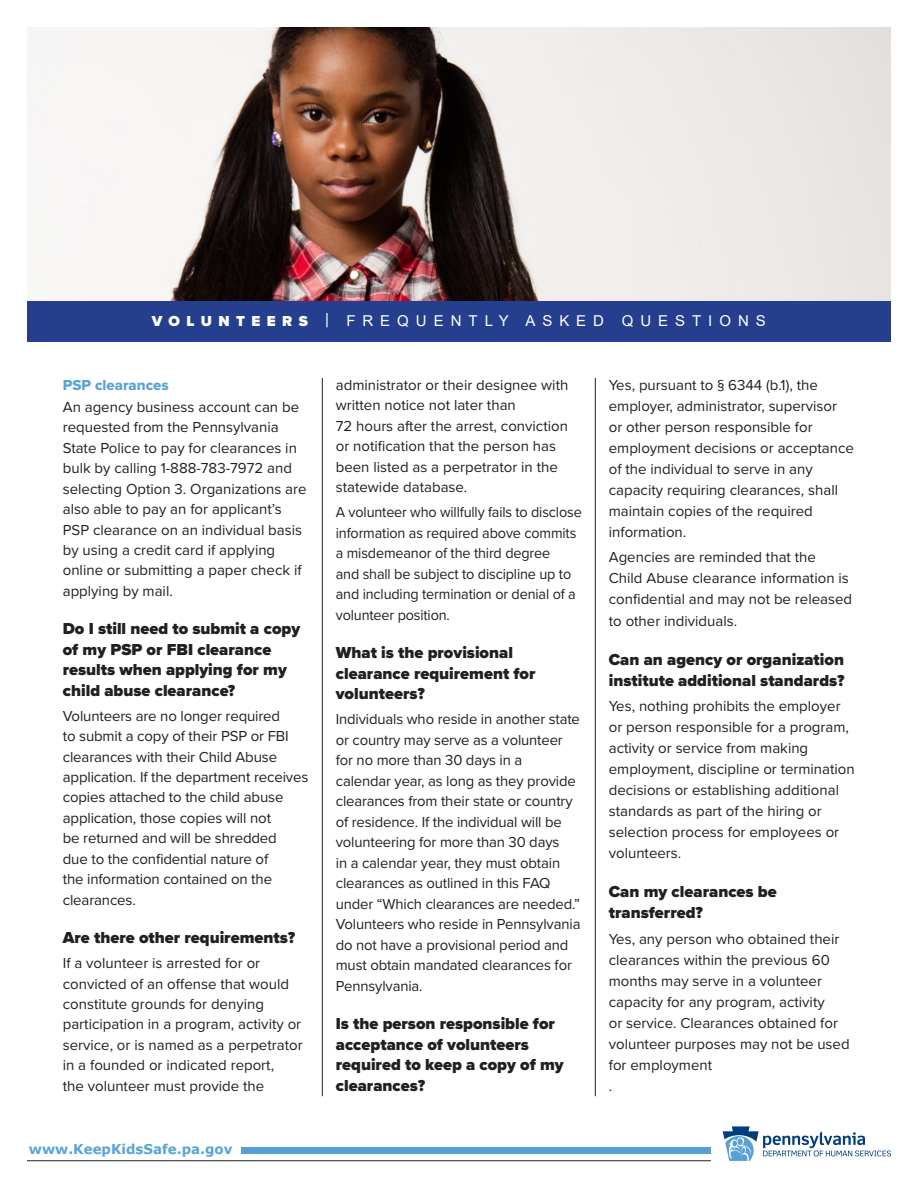
<style>
.page{position:relative;width:918px;height:1188px;background:#fff}
.page>*{position:absolute;margin:0;border:0;box-sizing:border-box;transform-origin:0 0}
.t1{font:900 16.5px/20.5px "Proxima Nova";color:#231f20}
.t2{font:15px/20.4px "Proxima Nova";color:#231f20}
.t3{font:15px/20.5px "Proxima Nova";color:#231f20;scale:.96 1}
.t4{font:15px "Arial";letter-spacing:.465em;color:#fff}
.t5{font:15px "Proxima Nova Extrabld";color:#58a5d5}
.t6{font:700 13.5px "Verdana";color:#58a5d5}
.s1{font-family:"Proxima Nova";font-weight:900}
</style>
<div class="page">
<img style="left:27px;top:27px;width:864px;height:274px">
<div style="left:27px;top:301px;width:864px;height:41px;background:#253f8e"></div>
<div style="left:241px;top:1148px;width:470px;height:6px;background:#56a0d5"></div>
<hr style="left:27px;top:1160px;width:684px;height:1px;background:#231f20">
<svg style="left:723px;top:1126px;width:168px;height:35px"></svg>
<div style="left:737px;top:1138px;width:6px;height:7px;background:#56a0d5;border-radius:50%"></div>
<hr style="left:322px;top:378px;width:1px;height:718px;background:#231f20">
<hr style="left:595px;top:378px;width:1px;height:718px;background:#231f20">
<p class="t4" style="left:152px;top:310px;width:616px"><span class="s1">VOLUNTEERS</span> | FREQUENTLY ASKED QUESTIONS</p>
<p class="t5" style="left:63px;top:374px;width:107px">PSP clearances</p>
<p class="t2" style="left:63px;top:396px;width:245px">An agency business account can be requested from the Pennsylvania State Police to pay for clearances in bulk by calling 1-888-783-7972 and selecting Option 3. Organizations are also able to pay an for applicant’s PSP clearance on an individual basis by using a credit card if applying online or submitting a paper check if applying by mail.</p>
<p class="t1" style="left:63px;top:618px;width:239px">Do I still need to submit a copy of my PSP or FBI clearance results when applying for my child abuse clearance?</p>
<p class="t2" style="left:63px;top:705px;width:247px">Volunteers are no longer required<br>to submit a copy of their PSP or FBI clearances with their Child Abuse application. If the department receives copies attached to the child abuse application, those copies will not<br>be returned and will be shredded<br>due to the confidential nature of<br>the information contained on the clearances.</p>
<p class="t1" style="left:63px;top:927px;width:234px">Are there other requirements?</p>
<p class="t2" style="left:63px;top:952px;width:241px">If a volunteer is arrested for or convicted of an offense that would constitute grounds for denying participation in a program, activity or service, or is named as a perpetrator in a founded or indicated report,<br>the volunteer must provide the</p>
<p class="t6" style="left:29px;top:1140px;width:205px">www.KeepKidsSafe.pa.gov</p>
<p class="t2" style="left:336px;top:374px;width:234px">administrator or their designee with written notice not later than<br>72 hours after the arrest, conviction or notification that the person has been listed as a perpetrator in the statewide database.</p>
<p class="t3" style="left:336px;top:501px;width:258px">A volunteer who willfully fails to disclose information as required above commits a misdemeanor of the third degree<br>and shall be subject to discipline up to and including termination or denial of a volunteer position.</p>
<p class="t1" style="left:336px;top:642px;width:201px">What is the provisional clearance requirement for volunteers?</p>
<p class="t2" style="left:336px;top:708px;width:246px">Individuals who reside in another state or country may serve as a volunteer for no more than 30 days in a calendar year, as long as they provide clearances from their state or country of residence. If the individual will be volunteering for more than 30 days<br>in a calendar year, they must obtain clearances as outlined in this FAQ under “Which clearances are needed.” Volunteers who reside in Pennsylvania do not have a provisional period and must obtain mandated clearances for Pennsylvania.</p>
<p class="t1" style="left:336px;top:1013px;width:229px">Is the person responsible for acceptance of volunteers required to keep a copy of my clearances?</p>
<p class="t2" style="left:609px;top:374px;width:247px;line-height:21px">Yes, pursuant to § 6344 (b.1), the employer, administrator, supervisor or other person responsible for employment decisions or acceptance of the individual to serve in any capacity requiring clearances, shall maintain copies of the required information.</p>
<p class="t2" style="left:609px;top:546px;width:245px;line-height:21px">Agencies are reminded that the<br>Child Abuse clearance information is confidential and may not be released to other individuals.</p>
<p class="t1" style="left:609px;top:648px;width:237px;line-height:21px">Can an agency or organization institute additional standards?</p>
<p class="t2" style="left:609px;top:695px;width:247px;line-height:21px">Yes, nothing prohibits the employer or person responsible for a program, activity or service from making employment, discipline or termination decisions or establishing additional standards as part of the hiring or selection process for employees or volunteers.</p>
<p class="t1" style="left:609px;top:881px;width:169px;line-height:21px">Can my clearances be transferred?</p>
<p class="t2" style="left:609px;top:928px;width:242px;line-height:21px">Yes, any person who obtained their clearances within the previous 60 months may serve in a volunteer capacity for any program, activity<br>or service. Clearances obtained for volunteer purposes may not be used for employment<br>.</p>
</div>
